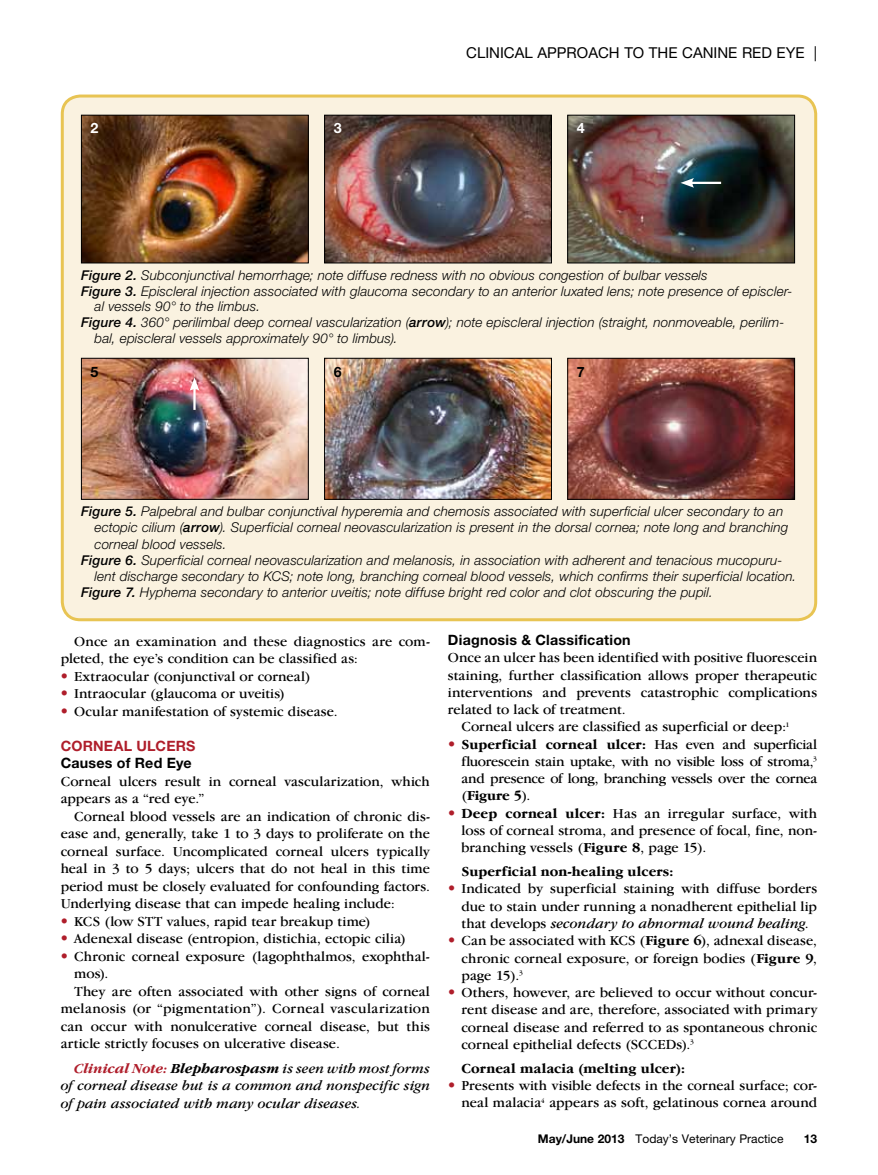
<style>
.page{position:relative;width:878px;height:1175px;background:#fff}
.page>*{position:absolute;margin:0;border:0;box-sizing:border-box;transform-origin:0 0}
.t1{font:15px "Helvetica Neue LT Std";color:#000}
.t2{font:14.25px/17.2px "Garamond IT Cby BT";letter-spacing:.005em;color:#000;text-align:justify}
.t3{font:italic 14.25px/17.5px "Garamond IT Cby BT";letter-spacing:.005em;color:#000;text-align:justify}
.t4{font:700 14.25px "Garamond IT Cby BT";letter-spacing:.01em;color:#000}
.t5{font:14.25px "Garamond IT Cby BT";letter-spacing:.025em;color:#000}
.t6{font:700 14.25px "Helvetica Neue LT Std";letter-spacing:.015em;color:#000}
.t7{font:700 14.25px "Helvetica Neue LT Std";letter-spacing:.015em;color:#af1e2b}
.t8{font:700 14.25px "Helvetica Neue LT Std";color:#fff}
.t9{font:italic 300 13.5px "Helvetica Neue LT Std";letter-spacing:.01em;color:#000}
.t10{font:12px "Helvetica Neue LT Std";color:#000}
.t11{font:700 12px "Helvetica Neue LT Std";color:#000}
.s1{font-weight:500}
.s2{font-family:"Helvetica Neue LT Std";font-weight:700;color:#af1e2b}
.s3{font-weight:700;color:#af1e2b}
.s4{font-weight:700}
.s5{font-style:italic}
</style>
<div class="page">
<div style="left:62px;top:96px;width:753px;height:524px;background:#faf2e0;border-radius:18px"></div>
<div style="left:61px;top:94px;width:756px;height:527px;border:3px solid #e8c453;border-radius:18px"></div>
<img style="left:83px;top:117px;width:224px;height:144px">
<div style="left:81px;top:115px;width:228px;height:148px;border:1px solid #000"></div>
<img style="left:326px;top:117px;width:224px;height:144px">
<div style="left:324px;top:115px;width:228px;height:148px;border:1px solid #000"></div>
<img style="left:569px;top:117px;width:224px;height:144px">
<div style="left:567px;top:115px;width:228px;height:148px;border:1px solid #000"></div>
<img style="left:83px;top:360px;width:224px;height:138px">
<div style="left:81px;top:358px;width:228px;height:142px;border:1px solid #000"></div>
<img style="left:569px;top:360px;width:224px;height:138px">
<div style="left:567px;top:358px;width:228px;height:142px;border:1px solid #000"></div>
<img style="left:326px;top:360px;width:224px;height:138px">
<div style="left:324px;top:358px;width:228px;height:142px;border:1px solid #000"></div>
<hr style="left:690px;top:182px;width:31px;height:2px;background:#fff">
<svg style="left:680px;top:178px;width:14px;height:10px"></svg>
<hr style="left:193px;top:387px;width:3px;height:23px;background:#fff">
<svg style="left:190px;top:377px;width:9px;height:14px"></svg>
<p class="t1" style="left:466px;top:44px;width:352px">CLINICAL APPROACH TO THE CANINE RED EYE |</p>
<p class="t8" style="left:91px;top:119px;width:9px">2</p>
<p class="t8" style="left:334px;top:119px;width:9px">3</p>
<p class="t8" style="left:577px;top:119px;width:9px">4</p>
<p class="t9" style="left:81px;top:267px;width:628px"><span class="s1">Figure 2.</span> Subconjunctival hemorrhage; note diffuse redness with no obvious congestion of bulbar vessels</p>
<p class="t9" style="left:81px;top:283px;width:713px"><span class="s1">Figure 3.</span> Episcleral injection associated with glaucoma secondary to an anterior luxated lens; note presence of episcler-</p>
<p class="t9" style="left:94px;top:298px;width:167px">al vessels 90° to the limbus.</p>
<p class="t9" style="left:81px;top:314px;width:705px"><span class="s1">Figure 4.</span> 360° perilimbal deep corneal vascularization (<span class="s1">arrow</span>); note episcleral injection (straight, nonmoveable, perilim-</p>
<p class="t9" style="left:94px;top:330px;width:304px">bal, episcleral vessels approximately 90° to limbus).</p>
<p class="t6" style="left:91px;top:362px;width:9px">5</p>
<p class="t6" style="left:334px;top:362px;width:9px">6</p>
<p class="t6" style="left:577px;top:362px;width:9px">7</p>
<p class="t9" style="left:81px;top:503px;width:703px"><span class="s1">Figure 5.</span> Palpebral and bulbar conjunctival hyperemia and chemosis associated with superficial ulcer secondary to an</p>
<p class="t9" style="left:94px;top:519px;width:695px">ectopic cilium (<span class="s1">arrow</span>). Superficial corneal neovascularization is present in the dorsal cornea; note long and branching</p>
<p class="t9" style="left:94px;top:535px;width:133px">corneal blood vessels.</p>
<p class="t9" style="left:81px;top:552px;width:703px"><span class="s1">Figure 6.</span> Superficial corneal neovascularization and melanosis, in association with adherent and tenacious mucopuru-</p>
<p class="t9" style="left:94px;top:568px;width:703px">lent discharge secondary to KCS; note long, branching corneal blood vessels, which confirms their superficial location.</p>
<p class="t9" style="left:81px;top:584px;width:633px"><span class="s1">Figure 7.</span> Hyphema secondary to anterior uveitis; note diffuse bright red color and clot obscuring the pupil.</p>
<p class="t2" style="left:61px;top:632px;width:371px;text-indent:14px">Once an examination and these diagnostics are com&shy;pleted, the eye’s condition can be classified as:</p>
<p class="t2" style="left:61px;top:667px;width:251px"><span class="s2">•</span> Extraocular (conjunctival or corneal)</p>
<p class="t2" style="left:61px;top:684px;width:226px"><span class="s2">•</span> Intraocular (glaucoma or uveitis)</p>
<p class="t2" style="left:61px;top:702px;width:278px"><span class="s2">•</span> Ocular manifestation of systemic disease.</p>
<p class="t7" style="left:61px;top:736px;width:136px">CORNEAL ULCERS</p>
<p class="t6" style="left:61px;top:754px;width:132px">Causes of Red Eye</p>
<p class="t2" style="left:61px;top:772px;width:370px">Corneal ulcers result in corneal vascularization, which appears as a “red eye.”</p>
<p class="t2" style="left:61px;top:807px;width:371px;text-indent:14px">Corneal blood vessels are an indication of chronic dis&shy;ease and, generally, take 1 to 3 days to proliferate on the corneal surface. Uncomplicated corneal ulcers typically heal in 3 to 5 days; ulcers that do not heal in this time period must be closely evaluated for confounding factors.<br>Underlying disease that can impede healing include:</p>
<p class="t2" style="left:61px;top:912px;width:311px"><span class="s2">•</span> KCS (low STT values, rapid tear breakup time)</p>
<p class="t2" style="left:61px;top:929px;width:347px"><span class="s2">•</span> Adenexal disease (entropion, distichia, ectopic cilia)</p>
<p class="t2" style="left:61px;top:947px;width:370px"><span class="s2">•</span> Chronic corneal exposure (lagophthalmos, exophthal-</p>
<p class="t2" style="left:74px;top:964px;width:36px">mos).</p>
<p class="t2" style="left:74px;top:982px;width:357px">They are often associated with other signs of corneal</p>
<p class="t5" style="left:61px;top:1000px;width:370px">melanosis (or “pigmentation”). Corneal vascularization</p>
<p class="t2" style="left:61px;top:1017px;width:371px">can occur with nonulcerative corneal disease, but this</p>
<p class="t2" style="left:61px;top:1034px;width:280px">article strictly focuses on ulcerative disease.</p>
<p class="t3" style="left:61px;top:1059px;width:371px;text-indent:13px"><span class="s3">Clinical Note:</span> <span class="s4">Blepharospasm</span> is seen with most forms of corneal disease but is a common and nonspecific sign of pain associated with many ocular diseases.</p>
<p class="t6" style="left:448px;top:631px;width:184px">Diagnosis &amp; Classification</p>
<p class="t2" style="left:448px;top:649px;width:371px">Once an ulcer has been identified with positive fluorescein</p>
<p class="t2" style="left:448px;top:666px;width:370px">staining, further classification allows proper therapeutic</p>
<p class="t2" style="left:448px;top:683px;width:371px">interventions and prevents catastrophic complications</p>
<p class="t2" style="left:448px;top:700px;width:179px">related to lack of treatment.</p>
<p class="t2" style="left:461px;top:718px;width:329px">Corneal ulcers are classified as superficial or deep:<sup>1</sup></p>
<p class="t2" style="left:461px;top:735px;width:357px;text-indent:-13px"><span class="s2">•</span> <span class="s4">Superficial corneal ulcer:</span> Has even and superficial fluorescein stain uptake, with no visible loss of stroma,<sup>3 </sup>and presence of long, branching vessels over the cornea (<span class="s4">Figure 5</span>).</p>
<p class="t2" style="left:461px;top:804px;width:357px;text-indent:-13px"><span class="s2">•</span> <span class="s4">Deep corneal ulcer:</span> Has an irregular surface, with loss of corneal stroma, and presence of focal, fine, non&shy;branching vessels (<span class="s4">Figure 8</span>, page 15).</p>
<p class="t4" style="left:461px;top:863px;width:214px">Superficial non-healing ulcers:</p>
<p class="t2" style="left:461px;top:880px;width:357px;text-indent:-13px"><span class="s2">•</span> Indicated by superficial staining with diffuse borders due to stain under running a nonadherent epithelial lip that develops <span class="s5">secondary to abnormal wound healing</span>.</p>
<p class="t2" style="left:461px;top:931px;width:357px;text-indent:-13px"><span class="s2">•</span> Can be associated with KCS (<span class="s4">Figure 6</span>), adnexal disease, chronic corneal exposure, or foreign bodies (<span class="s4">Figure 9</span>, page 15).<sup>3</sup></p>
<p class="t2" style="left:461px;top:983px;width:357px;text-indent:-13px"><span class="s2">•</span> Others, however, are believed to occur without concur&shy;rent disease and are, therefore, associated with primary corneal disease and referred to as spontaneous chronic corneal epithelial defects (SCCEDs).<sup>3</sup></p>
<p class="t4" style="left:461px;top:1060px;width:225px">Corneal malacia (melting ulcer):</p>
<p class="t2" style="left:448px;top:1076px;width:370px;text-align:right"><span class="s2">•</span> Presents with visible defects in the corneal surface; cor&shy;neal malacia<sup>4</sup> appears as soft, gelatinous cornea around</p>
<p class="t10" style="left:538px;top:1131px;width:247px"><span class="s4">May/June 2013</span> Today’s Veterinary Practice</p>
<p class="t11" style="left:803px;top:1131px;width:15px">13</p>
</div>
